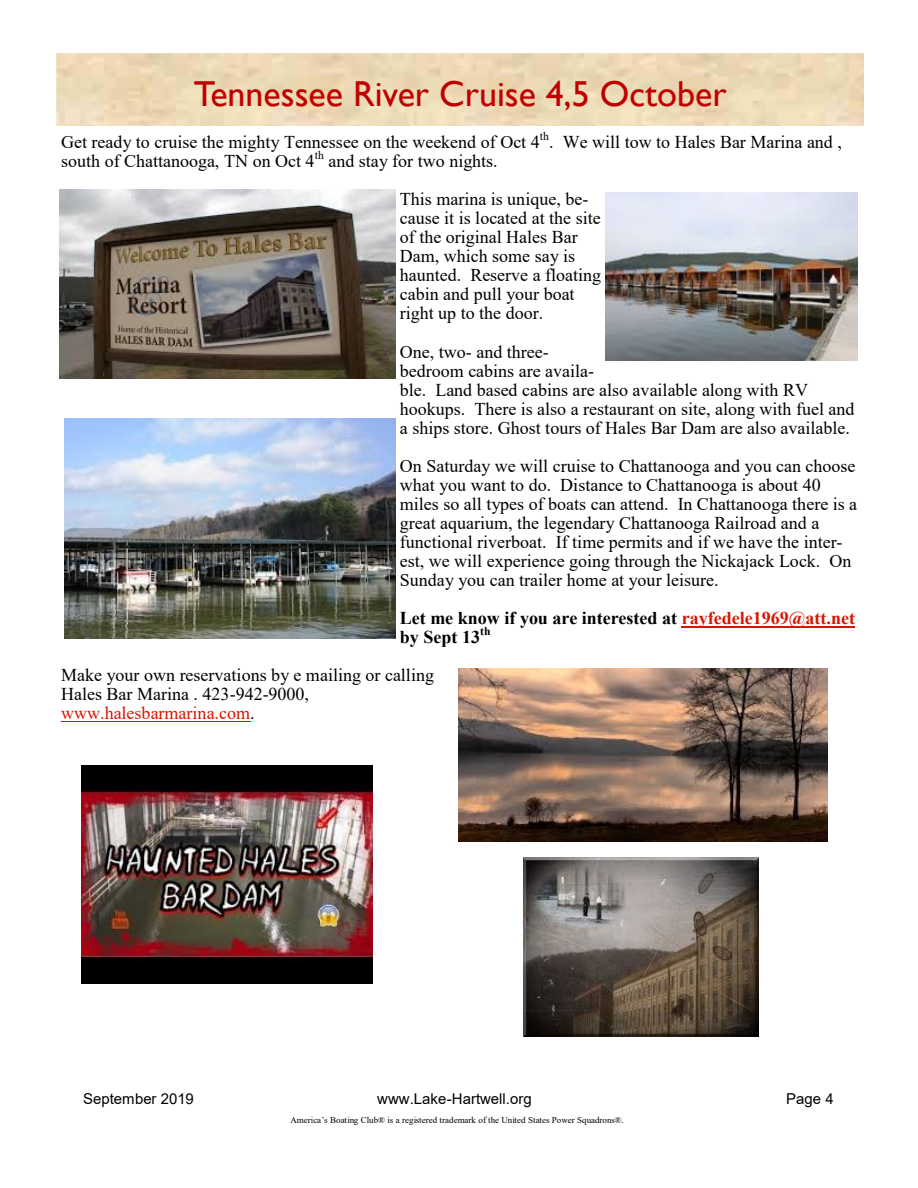
<style>
.page{position:relative;width:918px;height:1188px;background:#fff}
.page>*{position:absolute;margin:0;border:0;box-sizing:border-box;transform-origin:0 0}
.t1{font:36px "Gill Sans";color:#c00000}
.t2{font:18px/19px "Times New Roman";color:#000}
.t3{font:700 18px/18.8px "Times New Roman";color:#000}
.t4{font:15px "Arial";color:#000}
.t5{font:9px "Times New Roman";color:#000}
.s1{color:#d71600}
</style>
<div class="page">
<hr style="left:682px;top:626px;width:173px;height:2px;background:#d71600">
<hr style="left:61px;top:721px;width:189px;height:1px;background:#d71600">
<img style="left:59px;top:189px;width:337px;height:189px">
<img style="left:458px;top:668px;width:369px;height:174px">
<img style="left:65px;top:418px;width:331px;height:220px">
<img style="left:606px;top:192px;width:252px;height:168px">
<img style="left:81px;top:766px;width:292px;height:218px">
<img style="left:524px;top:858px;width:235px;height:179px">
<h1 class="t1" style="left:194px;top:73px;width:534px">Tennessee River Cruise 4,5 October</h1>
<p class="t2" style="left:61px;top:132px;width:782px">Get ready to cruise the mighty Tennessee on the weekend of Oct 4<sup>th</sup>. We will tow to Hales Bar Marina and , south of Chattanooga, TN on Oct 4<sup>th</sup> and stay for two nights.</p>
<p class="t2" style="left:400px;top:189px;width:203px">This marina is unique, be&shy;cause it is located at the site of the original Hales Bar<br>Dam, which some say is haunted. Reserve a floating cabin and pull your boat right up to the door.</p>
<p class="t2" style="left:400px;top:341px;width:456px">One, two- and three-<br>bedroom cabins are availa-<br>ble. Land based cabins are also available along with RV hookups. There is also a restaurant on site, along with fuel and a ships store. Ghost tours of Hales Bar Dam are also available.</p>
<p class="t2" style="left:400px;top:456px;width:459px">On Saturday we will cruise to Chattanooga and you can choose what you want to do. Distance to Chattanooga is about 40 miles so all types of boats can attend. In Chattanooga there is a great aquarium, the legendary Chattanooga Railroad and a functional riverboat. If time permits and if we have the inter&shy;est, we will experience going through the Nickajack Lock. On Sunday you can trailer home at your leisure.</p>
<p class="t3" style="left:400px;top:608px;width:457px">Let me know if you are interested at <span class="s1">rayfedele1969@att.net </span>by Sept 13<sup>th</sup></p>
<p class="t2" style="left:61px;top:665px;width:374px">Make your own reservations by e mailing or calling<br>Hales Bar Marina . 423-942-9000, <span class="s1">www.halesbarmarina.com</span>.</p>
<p class="t4" style="left:83px;top:1088px;width:112px">September 2019</p>
<p class="t4" style="left:377px;top:1088px;width:156px">www.Lake-Hartwell.org</p>
<p class="t4" style="left:786px;top:1088px;width:49px">Page 4</p>
<p class="t5" style="left:290px;top:1113px;width:335px">America’s Boating Club® is a registered trademark of the United States Power Squadrons®.</p>
</div>
